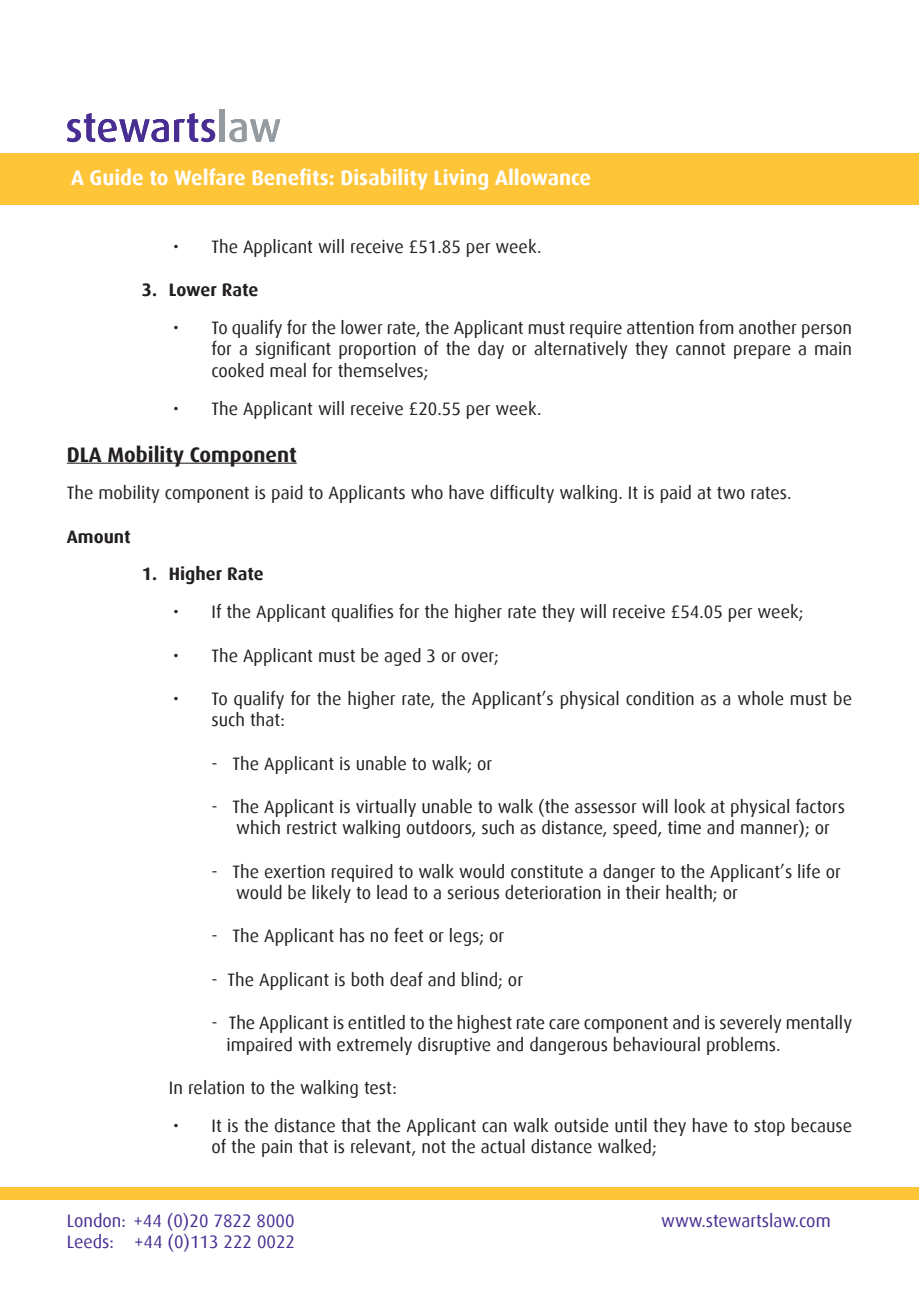
<style>
.page{position:relative;width:919px;height:1289px;background:#fff}
.page>*{position:absolute;margin:0;border:0;box-sizing:border-box;transform-origin:0 0}
.t1{font:700 21px "Dax";color:#fff}
.t2{font:700 21px "Dax";color:#231f20}
.t3{font:18px/21.6px "Dax";color:#231f20}
.t4{font:18px "Dax";color:#482e92}
.t5{font:700 18px "Dax";color:#231f20}
</style>
<div class="page">
<svg style="left:67px;top:113px;width:148px;height:29px"></svg>
<div style="left:220px;top:109px;width:5px;height:33px;background:#959ca1"></div>
<svg style="left:229px;top:119px;width:51px;height:23px"></svg>
<div style="left:0;top:153px;width:918px;height:51px;background:#fec539"></div>
<div style="left:0;top:1186px;width:918px;height:13px;background:#fec539"></div>
<hr style="left:67px;top:462px;width:230px;height:1px;background:#231f20">
<p class="t1" style="left:71px;top:160px;width:521px">A Guide to Welfare Benefits: Disability Living Allowance</p>
<p class="t1" style="left:71px;top:166px;width:521px">A Guide to Welfare Benefits: Disability Living Allowance</p>
<p class="t3" style="left:173px;top:236px;width:370px">• The Applicant will receive £51.85 per week.</p>
<p class="t5" style="left:142px;top:279px;width:118px">3. Lower Rate</p>
<p class="t3" style="left:211px;top:317px;width:642px;text-align:justify;text-indent:-38px">• To qualify for the lower rate, the Applicant must require attention from another person for a significant proportion of the day or alternatively they cannot prepare a main cooked meal for themselves;</p>
<p class="t3" style="left:173px;top:398px;width:370px">• The Applicant will receive £20.55 per week.</p>
<p class="t2" style="left:67px;top:442px;width:231px">DLA Mobility Component</p>
<p class="t3" style="left:67px;top:482px;width:726px">The mobility component is paid to Applicants who have difficulty walking. It is paid at two rates.</p>
<p class="t5" style="left:67px;top:526px;width:65px">Amount</p>
<p class="t5" style="left:142px;top:564px;width:123px">1. Higher Rate</p>
<p class="t3" style="left:173px;top:601px;width:631px">• If the Applicant qualifies for the higher rate they will receive £54.05 per week;</p>
<p class="t3" style="left:173px;top:644px;width:327px">• The Applicant must be aged 3 or over;</p>
<p class="t3" style="left:211px;top:688px;width:642px;text-indent:-38px">• To qualify for the higher rate, the Applicant’s physical condition as a whole must be such that:</p>
<p class="t3" style="left:211px;top:752px;width:282px">- The Applicant is unable to walk; or</p>
<p class="t3" style="left:211px;top:796px;width:635px">- The Applicant is virtually unable to walk (the assessor will look at physical factors</p>
<p class="t3" style="left:236px;top:817px;width:595px">which restrict walking outdoors, such as distance, speed, time and manner); or</p>
<p class="t3" style="left:211px;top:860px;width:631px">- The exertion required to walk would constitute a danger to the Applicant’s life or</p>
<p class="t3" style="left:236px;top:882px;width:503px">would be likely to lead to a serious deterioration in their health; or</p>
<p class="t3" style="left:211px;top:925px;width:294px">- The Applicant has no feet or legs; or</p>
<p class="t3" style="left:211px;top:968px;width:313px">- The Applicant is both deaf and blind; or</p>
<p class="t3" style="left:211px;top:1012px;width:642px">- The Applicant is entitled to the highest rate care component and is severely mentally</p>
<p class="t3" style="left:226px;top:1033px;width:555px">impaired with extremely disruptive and dangerous behavioural problems.</p>
<p class="t3" style="left:169px;top:1076px;width:229px">In relation to the walking test:</p>
<p class="t3" style="left:211px;top:1114px;width:642px;text-indent:-38px">• It is the distance that the Applicant can walk outside until they have to stop because of the pain that is relevant, not the actual distance walked;</p>
<p class="t4" style="left:67px;top:1210px;width:229px">London: +44 (0)20 7822 8000</p>
<p class="t4" style="left:661px;top:1210px;width:171px">www.stewartslaw.com</p>
<p class="t4" style="left:67px;top:1231px;width:230px">Leeds: +44 (0)113 222 0022</p>
</div>
